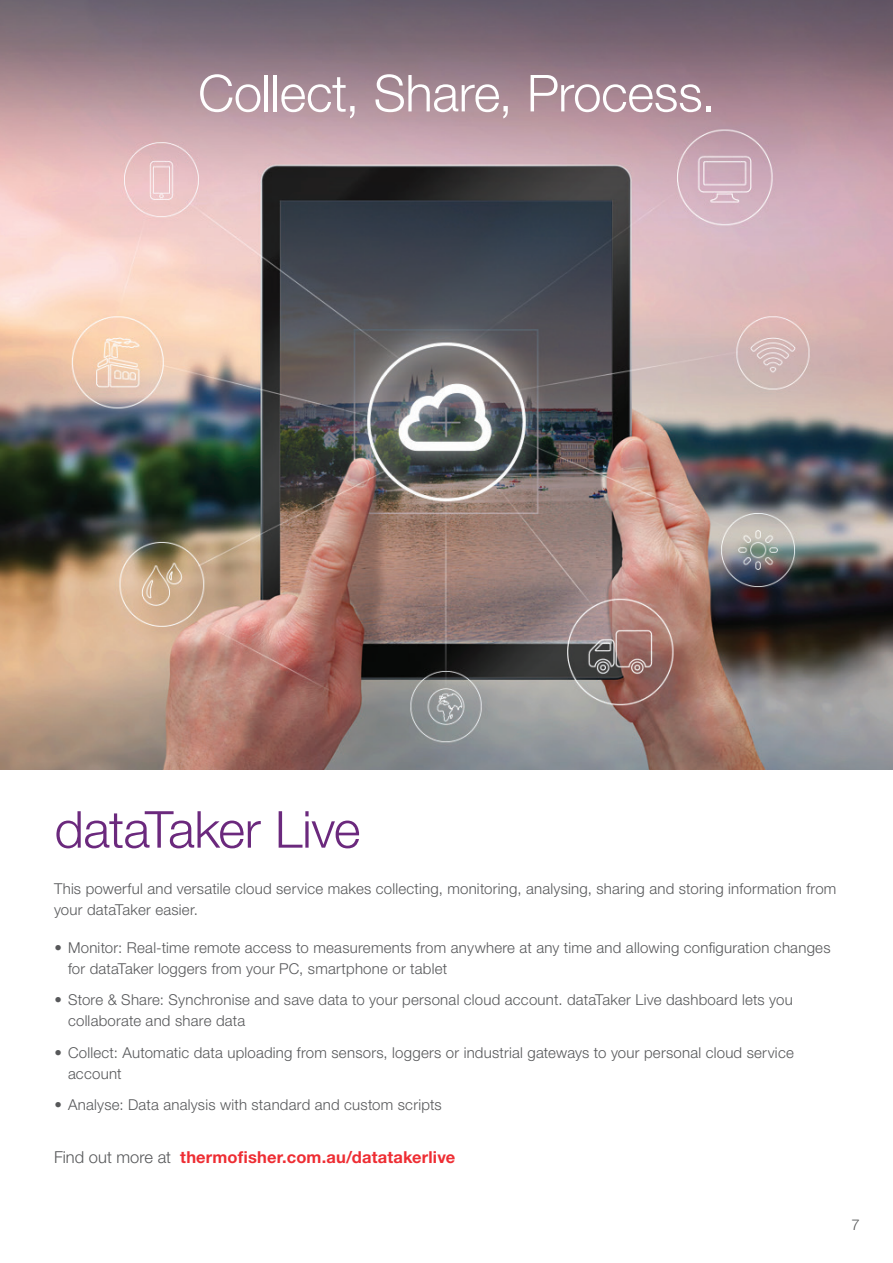
<style>
.page{position:relative;width:893px;height:1263px;background:#fff}
.page>*{position:absolute;margin:0;border:0;box-sizing:border-box;transform-origin:0 0}
.t1{font:300 51px "Helvetica Neue LT Std";letter-spacing:-.01em;color:#fff}
.t2{font:300 51px "Helvetica Neue LT Std";letter-spacing:-.01em;color:#6b297d}
.t3{font:700 16.5px "Helvetica Neue LT Std";letter-spacing:.01em;color:#ee2d33}
.t4{font:300 15px/21px "Helvetica Neue LT Std";letter-spacing:.015em;color:#57585a}
.s1{font-weight:300;color:#57585a}
</style>
<div class="page">
<img style="left:0;top:0;width:893px;height:769px">
<h1 class="t1" style="left:198px;top:62px;width:519px">Collect, Share, Process.</h1>
<h1 class="t2" style="left:54px;top:798px;width:307px">dataTaker Live</h1>
<p class="t4" style="left:54px;top:878px;width:784px">This powerful and versatile cloud service makes collecting, monitoring, analysing, sharing and storing information from your dataTaker easier.</p>
<p class="t4" style="left:68px;top:936px;width:764px;text-indent:-14px">• Monitor: Real-time remote access to measurements from anywhere at any time and allowing configuration changes for dataTaker loggers from your PC, smartphone or tablet</p>
<p class="t4" style="left:68px;top:989px;width:726px;text-indent:-14px">• Store &amp; Share: Synchronise and save data to your personal cloud account. dataTaker Live dashboard lets you collaborate and share data</p>
<p class="t4" style="left:68px;top:1041px;width:727px;text-indent:-14px">• Collect: Automatic data uploading from sensors, loggers or industrial gateways to your personal cloud service account</p>
<p class="t4" style="left:55px;top:1094px;width:389px">• Analyse: Data analysis with standard and custom scripts</p>
<p class="t3" style="left:54px;top:1147px;width:403px"><span class="s1">Find out more at</span> thermofisher.com.au/datatakerlive</p>
<p class="t4" style="left:851px;top:1214px;width:10px">7</p>
</div>
